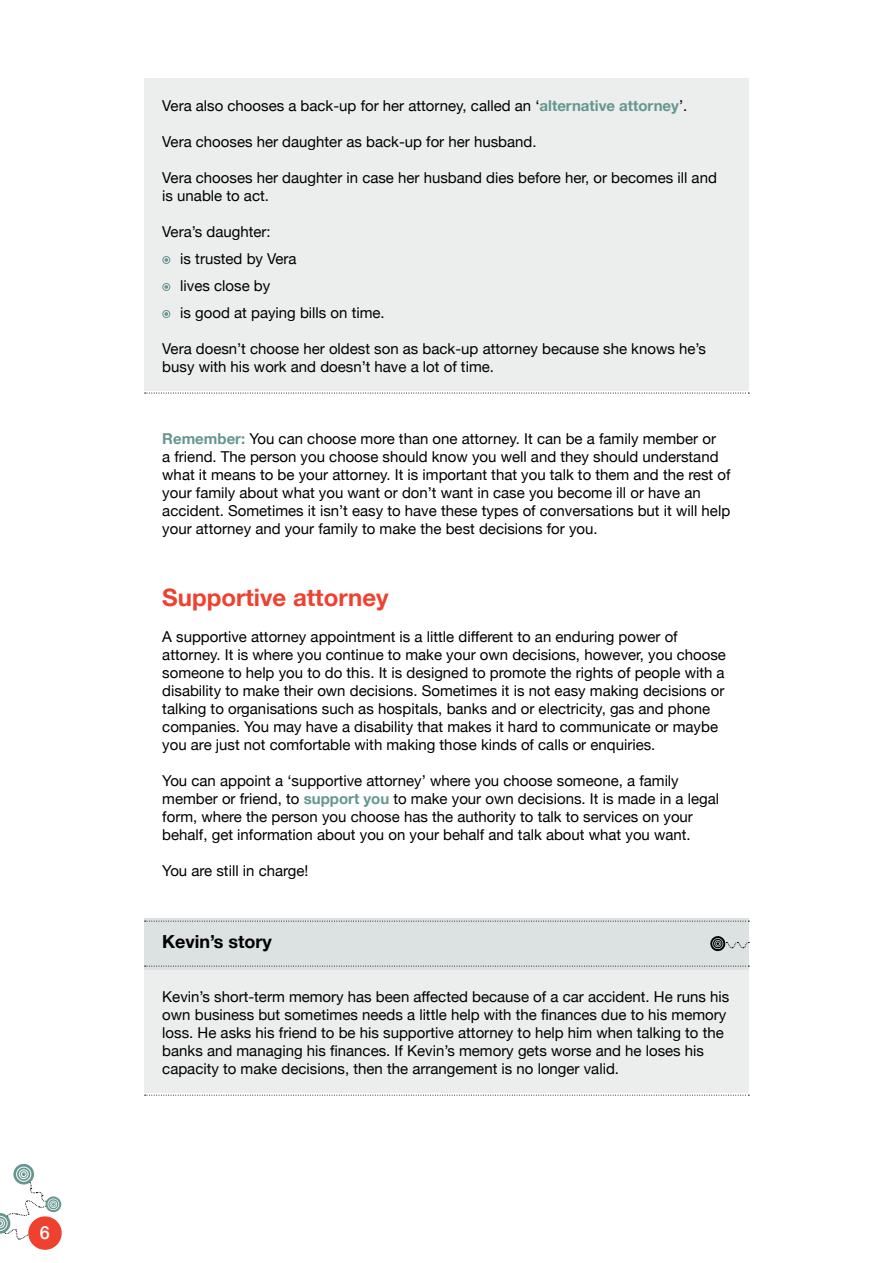
<style>
.page{position:relative;width:893px;height:1263px;background:#fff}
.page>*{position:absolute;margin:0;border:0;box-sizing:border-box;transform-origin:0 0}
.t1{font:700 24px "Helvetica Neue";color:#ef4130}
.t2{font:700 18px "Helvetica Neue";color:#000}
.t3{font:500 18px "Helvetica Neue";color:#fff}
.t4{font:15px/18px "Helvetica Neue";color:#000}
.s1{font-weight:700;color:#669690}
</style>
<div class="page">
<svg style="left:0;top:1163px;width:62px;height:87px"></svg>
<div style="left:144px;top:969px;width:605px;height:123px;background:#ebeeed"></div>
<div style="left:144px;top:78px;width:605px;height:312px;background:#ebeeed"></div>
<div style="left:144px;top:918px;width:605px;height:51px;background:#dbe2e1"></div>
<svg style="left:145px;top:921px;width:604px;height:1px"></svg>
<svg style="left:145px;top:966px;width:604px;height:1px"></svg>
<svg style="left:145px;top:1095px;width:604px;height:1px"></svg>
<svg style="left:145px;top:393px;width:604px;height:1px"></svg>
<svg style="left:162px;top:256px;width:8px;height:8px"></svg>
<svg style="left:162px;top:283px;width:8px;height:8px"></svg>
<svg style="left:162px;top:310px;width:8px;height:8px"></svg>
<svg style="left:710px;top:936px;width:39px;height:16px"></svg>
<p class="t3" style="left:40px;top:1218px;width:12px">6</p>
<p class="t4" style="left:162px;top:98px;width:527px">Vera also chooses a back-up for her attorney, called an ‘<span class="s1">alternative attorney</span>’.</p>
<p class="t4" style="left:162px;top:134px;width:376px">Vera chooses her daughter as back-up for her husband.</p>
<p class="t4" style="left:162px;top:170px;width:556px">Vera chooses her daughter in case her husband dies before her, or becomes ill and is unable to act.</p>
<p class="t4" style="left:180px;top:219px;width:206px;line-height:27px;text-indent:-18px">Vera’s daughter:<br>is trusted by Vera<br>lives close by<br>is good at paying bills on time.</p>
<p class="t4" style="left:162px;top:341px;width:545px">Vera doesn’t choose her oldest son as back-up attorney because she knows he’s busy with his work and doesn’t have a lot of time.</p>
<p class="t4" style="left:162px;top:431px;width:570px"><span class="s1">Remember:</span> You can choose more than one attorney. It can be a family member or<br>a friend. The person you choose should know you well and they should understand what it means to be your attorney. It is important that you talk to them and the rest of your family about what you want or don’t want in case you become ill or have an accident. Sometimes it isn’t easy to have these types of conversations but it will help your attorney and your family to make the best decisions for you.</p>
<h1 class="t1" style="left:162px;top:579px;width:228px">Supportive attorney</h1>
<p class="t4" style="left:162px;top:629px;width:565px">A supportive attorney appointment is a little different to an enduring power of attorney. It is where you continue to make your own decisions, however, you choose someone to help you to do this. It is designed to promote the rights of people with a disability to make their own decisions. Sometimes it is not easy making decisions or talking to organisations such as hospitals, banks and or electricity, gas and phone companies. You may have a disability that makes it hard to communicate or maybe you are just not comfortable with making those kinds of calls or enquiries.</p>
<p class="t4" style="left:162px;top:773px;width:558px">You can appoint a ‘supportive attorney’ where you choose someone, a family member or friend, to <span class="s1">support you</span> to make your own decisions. It is made in a legal form, where the person you choose has the authority to talk to services on your behalf, get information about you on your behalf and talk about what you want.</p>
<p class="t4" style="left:162px;top:863px;width:147px">You are still in charge!</p>
<p class="t2" style="left:162px;top:927px;width:111px">Kevin’s story</p>
<p class="t4" style="left:162px;top:989px;width:569px">Kevin’s short-term memory has been affected because of a car accident. He runs his own business but sometimes needs a little help with the finances due to his memory loss. He asks his friend to be his supportive attorney to help him when talking to the banks and managing his finances. If Kevin’s memory gets worse and he loses his capacity to make decisions, then the arrangement is no longer valid.</p>
</div>
